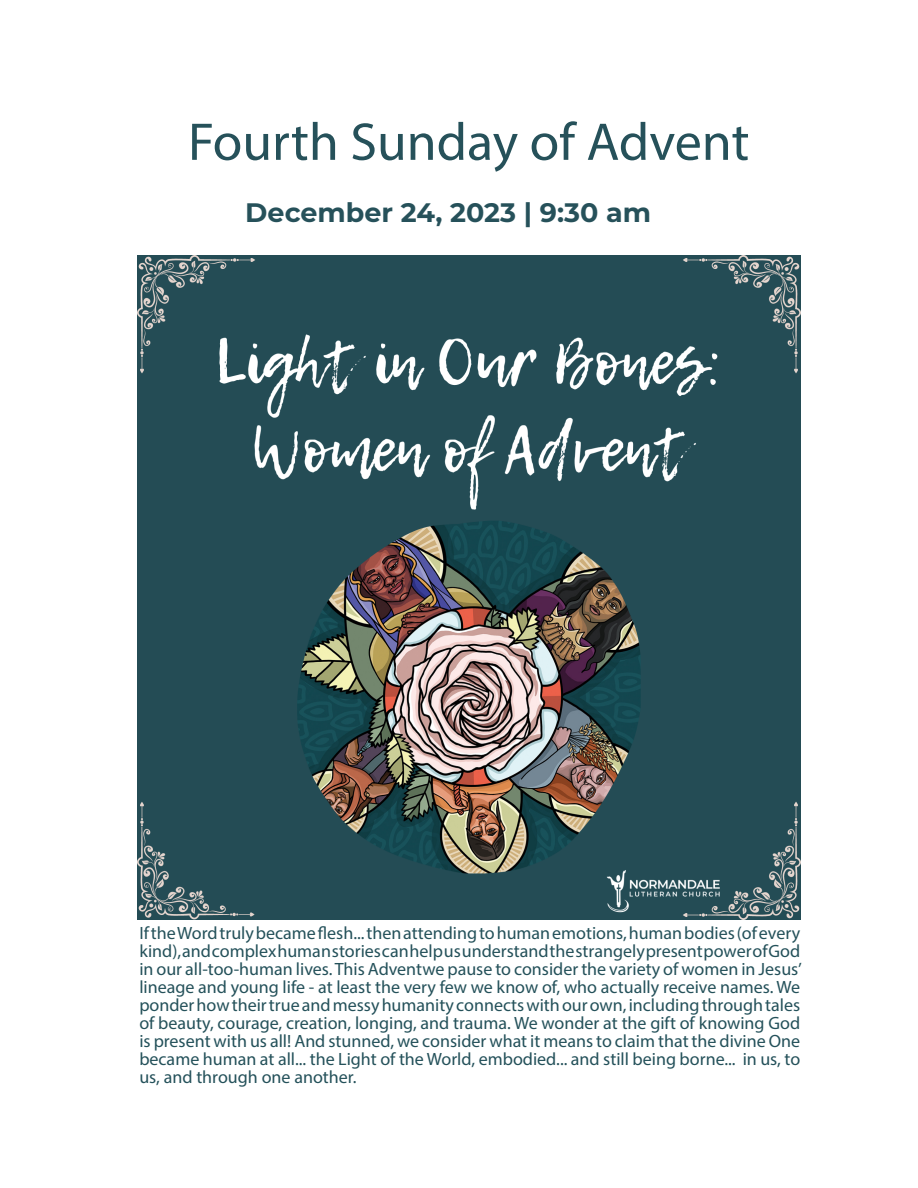
<style>
.page{position:relative;width:918px;height:1188px;background:#fff}
.page>*{position:absolute;margin:0;border:0;box-sizing:border-box;transform-origin:0 0}
.t1{font:53.4px "Myriad Pro";color:#26515a}
.t2{font:700 26.7px "Montserrat";color:#26515a}
.t3{font:17.85px/18px "Myriad Pro";color:#24515a;text-align:justify}
</style>
<div class="page">
<img style="left:137px;top:256px;width:663px;height:663px">
<p class="t1" style="left:188px;top:109px;width:563px">Fourth Sunday of Advent</p>
<p class="t2" style="left:245px;top:193px;width:407px">December 24, 2023 | 9:30 am</p>
<p class="t3" style="left:139px;top:924px;width:664px">If the Word truly became flesh... then attending to human emotions, human bodies (of every kind), and complex human stories can help us understand the strangely present power of God in our all-too-human lives. This Adventwe pause to consider the variety of women in Jesus’ lineage and young life - at least the very few we know of, who actually receive names. We ponder how their true and messy humanity connects with our own, including through tales of beauty, courage, creation, longing, and trauma. We wonder at the gift of knowing God is present with us all! And stunned, we consider what it means to claim that the divine One became human at all... the Light of the World, embodied... and still being borne... in us, to us, and through one another.</p>
</div>
